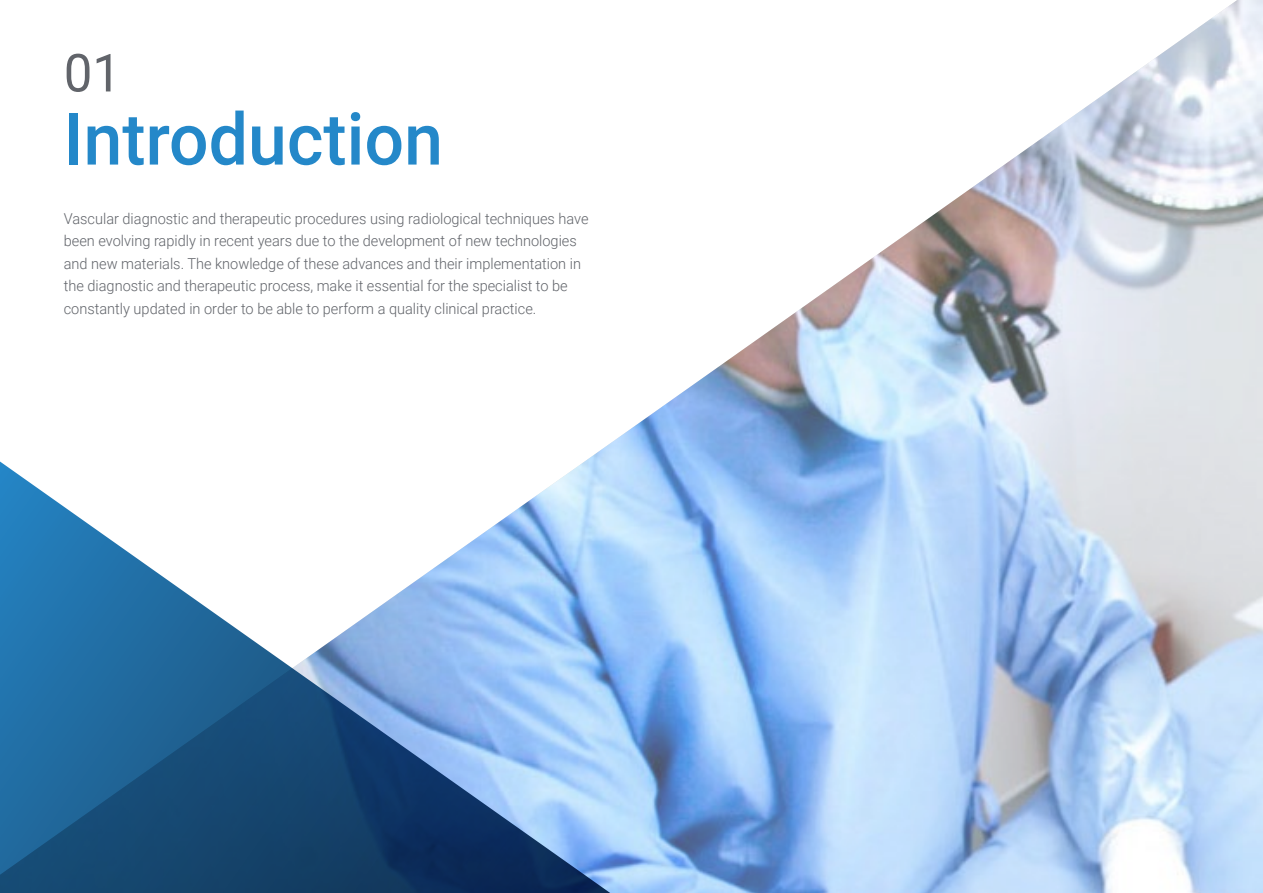
<style>
.page{position:relative;width:1263px;height:893px;background:#fff}
.page>*{position:absolute;margin:0;border:0;box-sizing:border-box;transform-origin:0 0}
.t1{font:500 72px "Roboto";color:#2488c9}
.t2{font:52.5px "Roboto";color:#61646a}
.t3{font:300 15px/22.5px "Roboto";color:#61646a}
</style>
<div class="page">
<img style="left:607px;top:0;width:656px;height:893px">
<svg style="left:0;top:446px;width:640px;height:447px"></svg>
<h2 class="t2" style="left:64px;top:36px;width:59px">01</h2>
<h1 class="t1" style="left:64px;top:89px;width:381px">Introduction</h1>
<p class="t3" style="left:64px;top:207px;width:526px">Vascular diagnostic and therapeutic procedures using radiological techniques have been evolving rapidly in recent years due to the development of new technologies and new materials. The knowledge of these advances and their implementation in the diagnostic and therapeutic process, make it essential for the specialist to be constantly updated in order to be able to perform a quality clinical practice.</p>
</div>
